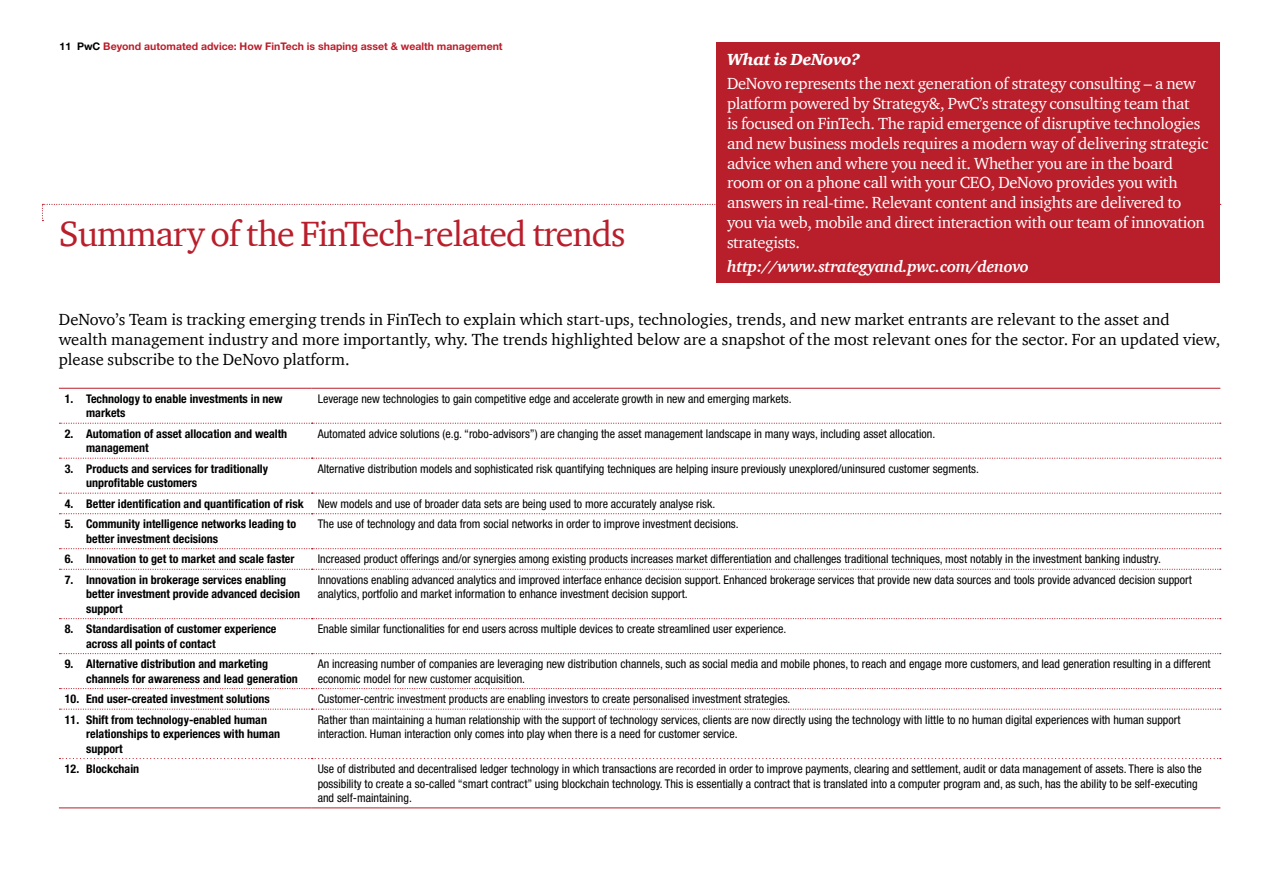
<style>
.page{position:relative;width:1263px;height:893px;background:#fff}
.page>*{position:absolute;margin:0;border:0;box-sizing:border-box;transform-origin:0 0}
.t1{font:36px "ITC Charter Com";letter-spacing:-.03em;color:#b91e2b}
.t2{font:16.5px/19.8px "ITC Charter Com";letter-spacing:-.02em;color:#fff}
.t3{font:16.5px/19.8px "ITC Charter Com";color:#000}
.t4{font:italic 700 16.5px "ITC Charter Com";letter-spacing:-.02em;color:#fff}
.t5{font:italic 900 16.5px "ITC Charter Com";letter-spacing:-.02em;color:#fff}
.t6{font:condensed 12px/14.4px "Helvetica Neue LT Std";color:#000}
.t7{font:700 condensed 12px/14.4px "Helvetica Neue LT Std";color:#000}
.t8{font:700 10.5px "Helvetica Neue LT Std";color:#b91e2b}
.s1{color:#000}
.s2{font-weight:700}
</style>
<div class="page">
<svg style="left:42px;top:204px;width:1179px;height:17px"></svg>
<svg style="left:59px;top:423px;width:1162px;height:1px"></svg>
<svg style="left:59px;top:458px;width:1162px;height:1px"></svg>
<svg style="left:59px;top:493px;width:1162px;height:1px"></svg>
<svg style="left:59px;top:513px;width:1162px;height:1px"></svg>
<svg style="left:59px;top:548px;width:1162px;height:1px"></svg>
<svg style="left:59px;top:569px;width:1162px;height:1px"></svg>
<svg style="left:59px;top:618px;width:1162px;height:1px"></svg>
<svg style="left:59px;top:653px;width:1162px;height:1px"></svg>
<svg style="left:59px;top:688px;width:1162px;height:1px"></svg>
<svg style="left:59px;top:709px;width:1162px;height:1px"></svg>
<hr style="left:59px;top:807px;width:253px;height:1px;background:#b91e2b">
<hr style="left:312px;top:807px;width:908px;height:1px;background:#b91e2b">
<hr style="left:59px;top:388px;width:253px;height:1px;background:#b91e2b">
<hr style="left:312px;top:388px;width:908px;height:1px;background:#b91e2b">
<svg style="left:59px;top:758px;width:1162px;height:1px"></svg>
<div style="left:716px;top:43px;width:504px;height:240px;background:#b91e2b"></div>
<p class="t8" style="left:60px;top:40px;width:445px"><span class="s1">11 PwC</span> Beyond automated advice: How FinTech is shaping asset &amp; wealth management</p>
<h1 class="t1" style="left:59px;top:211px;width:568px">Summary of the FinTech-related trends</h1>
<h2 class="t5" style="left:727px;top:50px;width:134px">What is DeNovo?</h2>
<p class="t2" style="left:727px;top:74px;width:483px">DeNovo represents the next generation of strategy consulting – a new platform powered by Strategy&amp;, PwC’s strategy consulting team that<br>is focused on FinTech. The rapid emergence of disruptive technologies and new business models requires a modern way of delivering strategic advice when and where you need it. Whether you are in the board room or on a phone call with your CEO, DeNovo provides you with answers in real-time. Relevant content and insights are delivered to you via web, mobile and direct interaction with our team of innovation strategists.</p>
<h2 class="t4" style="left:727px;top:256px;width:303px">http://www.strategyand.pwc.com/denovo</h2>
<p class="t3" style="left:59px;top:309px;width:1163px">DeNovo’s Team is tracking emerging trends in FinTech to explain which start-ups, technologies, trends, and new market entrants are relevant to the asset and wealth management industry and more importantly, why. The trends highlighted below are a snapshot of the most relevant ones for the sector. For an updated view, please subscribe to the DeNovo platform.</p>
<p class="t7" style="left:86px;top:391px;width:198px;text-indent:-21px">1. Technology to enable investments in new markets</p>
<p class="t6" style="left:318px;top:391px;width:475px">Leverage new technologies to gain competitive edge and accelerate growth in new and emerging markets.</p>
<p class="t7" style="left:86px;top:426px;width:203px;text-indent:-21px">2. Automation of asset allocation and wealth management</p>
<p class="t6" style="left:318px;top:426px;width:619px">Automated advice solutions (e.g. “robo-advisors”) are changing the asset management landscape in many ways, including asset allocation.</p>
<p class="t7" style="left:86px;top:461px;width:184px;text-indent:-21px">3. Products and services for traditionally unprofitable customers</p>
<p class="t6" style="left:318px;top:461px;width:663px">Alternative distribution models and sophisticated risk quantifying techniques are helping insure previously unexplored/uninsured customer segments.</p>
<p class="t6" style="left:65px;top:496px;width:652px"><span class="s2">4. Better identification and quantification of risk</span> New models and use of broader data sets are being used to more accurately analyse risk.</p>
<p class="t7" style="left:86px;top:517px;width:212px;text-indent:-21px">5. Community intelligence networks leading to better investment decisions</p>
<p class="t6" style="left:318px;top:517px;width:422px">The use of technology and data from social networks in order to improve investment decisions.</p>
<p class="t7" style="left:65px;top:552px;width:231px">6. Innovation to get to market and scale faster</p>
<p class="t6" style="left:318px;top:552px;width:845px">Increased product offerings and/or synergies among existing products increases market differentiation and challenges traditional techniques, most notably in the investment banking industry.</p>
<p class="t7" style="left:86px;top:572px;width:215px;text-indent:-21px">7. Innovation in brokerage services enabling better investment provide advanced decision support</p>
<p class="t6" style="left:318px;top:572px;width:876px">Innovations enabling advanced analytics and improved interface enhance decision support. Enhanced brokerage services that provide new data sources and tools provide advanced decision support analytics, portfolio and market information to enhance investment decision support.</p>
<p class="t7" style="left:86px;top:622px;width:192px;text-indent:-21px">8. Standardisation of customer experience across all points of contact</p>
<p class="t6" style="left:318px;top:622px;width:470px">Enable similar functionalities for end users across multiple devices to create streamlined user experience.</p>
<p class="t7" style="left:86px;top:657px;width:213px;text-indent:-21px">9. Alternative distribution and marketing channels for awareness and lead generation</p>
<p class="t6" style="left:318px;top:657px;width:894px">An increasing number of companies are leveraging new distribution channels, such as social media and mobile phones, to reach and engage more customers, and lead generation resulting in a different economic model for new customer acquisition.</p>
<p class="t7" style="left:65px;top:691px;width:206px">10. End user-created investment solutions</p>
<p class="t6" style="left:318px;top:692px;width:474px">Customer-centric investment products are enabling investors to create personalised investment strategies.</p>
<p class="t7" style="left:86px;top:712px;width:195px;text-indent:-21px">11. Shift from technology-enabled human relationships to experiences with human support</p>
<p class="t6" style="left:318px;top:712px;width:864px">Rather than maintaining a human relationship with the support of technology services, clients are now directly using the technology with little to no human digital experiences with human support interaction. Human interaction only comes into play when there is a need for customer service.</p>
<p class="t7" style="left:65px;top:761px;width:76px">12. Blockchain</p>
<p class="t6" style="left:318px;top:762px;width:886px">Use of distributed and decentralised ledger technology in which transactions are recorded in order to improve payments, clearing and settlement, audit or data management of assets. There is also the possibility to create a so-called “smart contract” using blockchain technology. This is essentially a contract that is translated into a computer program and, as such, has the ability to be self-executing and self-maintaining.</p>
</div>
